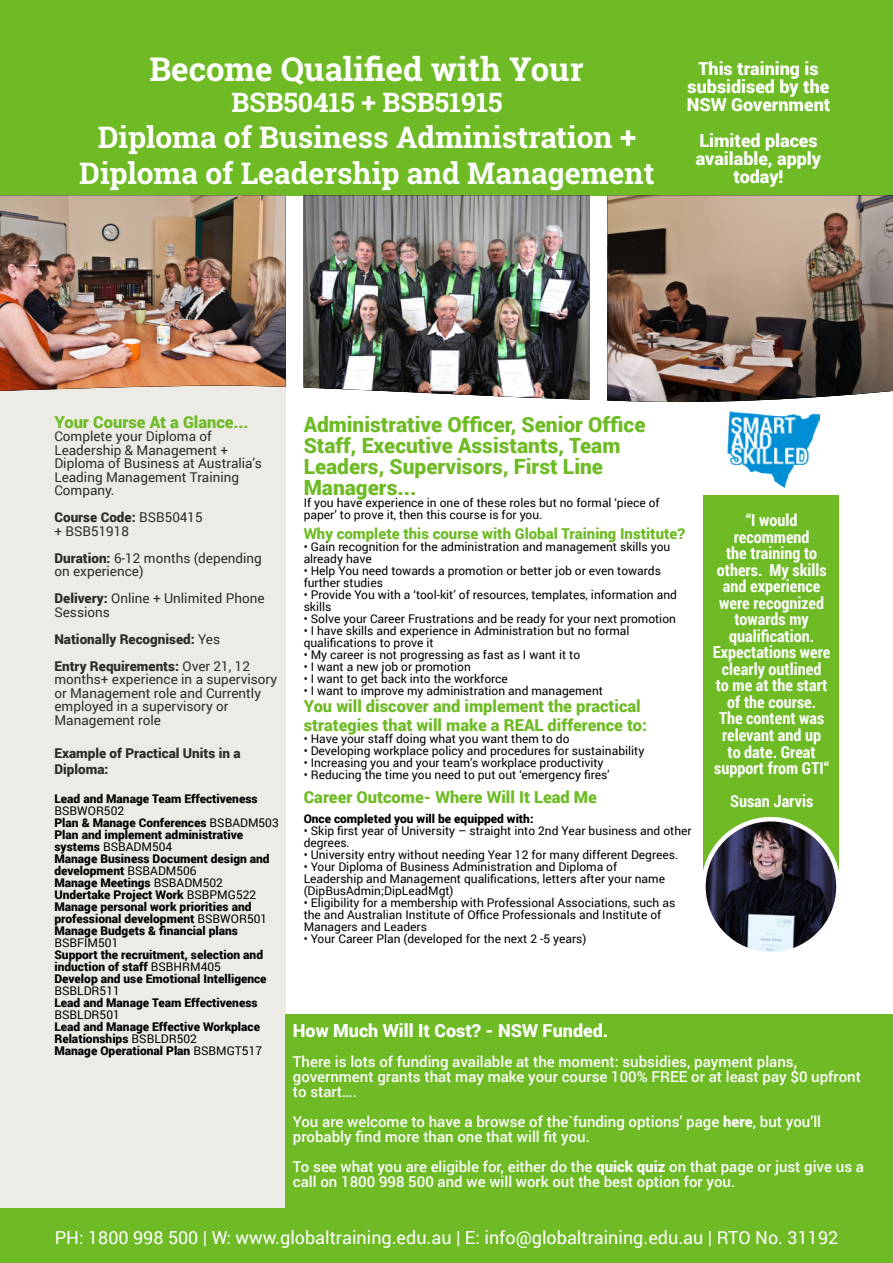
<style>
.page{position:relative;width:893px;height:1263px;background:#fff}
.page>*{position:absolute;margin:0;border:0;box-sizing:border-box;transform-origin:0 0}
.Roboto_Slab_Title_Bo{font:700 33px "Roboto Slab";color:#fff}
.Roboto_Slab_Title_Bo-2{font:700 30px/36px "Roboto Slab";color:#fff;text-align:center}
.Roboto_Slab_Title_Bo-3{font:700 27px "Roboto Slab";color:#fff}
.Roboto_Condensed_C4{font:900 21px/21px "Roboto";color:#6ebb25}
.Paragraph_Style_1{font:900 18px/18px "Roboto";color:#fff;text-align:center}
.t1{font:18px "Roboto";color:#fff}
.Roboto_Condensed_C7{font:700 16.5px/16.5px "Roboto Condensed";color:#fff;text-align:center}
.Roboto_Condensed_C4-2{font:900 16.5px/19.8px "Roboto";color:#6ebb25}
.Paragraph_Style_1-2{font:500 15px/15px "Roboto";color:#fff}
.Roboto_Condensed_C4-3{font:900 15px "Roboto";color:#6ebb25}
.Roboto_Condensed_C4-4{font:13.5px/13.5px "Roboto";color:#2e2d27}
.Roboto_Condensed_C4-5{font:900 13.5px/16.5px "Roboto";color:#2e2d27}
.Paragraph_Style_1-3{font:12px/12px "Roboto";color:#000}
.Paragraph_Style_1-4{font:900 12px/12px "Roboto";color:#000}
.Roboto_Condensed_C4-6{font:900 12px "Roboto";color:#000}
.s1{font-weight:400}
.s2{font-weight:900}
</style>
<div class="page">
<div style="left:0;top:0;width:893px;height:195px;background:#6ebb25"></div>
<div style="left:0;top:195px;width:285px;height:1068px;background:#ecebe5"></div>
<div style="left:0;top:1209px;width:893px;height:54px;background:#6ebb25"></div>
<img style="left:0;top:195px;width:286px;height:196px">
<img style="left:304px;top:195px;width:285px;height:205px">
<img style="left:607px;top:195px;width:286px;height:207px">
<div style="left:703px;top:495px;width:135px;height:396px;background:#6ebb25"></div>
<img style="left:703px;top:819px;width:135px;height:135px;border-radius:67px">
<div style="left:701px;top:817px;width:140px;height:139px;border:4px solid #fff;border-radius:50%"></div>
<img style="left:727px;top:411px;width:92px;height:78px">
<img style="left:892px;top:195px;width:1px;height:196px">
<div style="left:285px;top:1015px;width:608px;height:195px;background:#6ebb25"></div>
<p class="Roboto_Slab_Title_Bo" style="left:149px;top:46px;width:436px">Become Qualified with Your</p>
<p class="Roboto_Slab_Title_Bo-3" style="left:232px;top:84px;width:272px">BSB50415 + BSB51915</p>
<p class="Roboto_Slab_Title_Bo-2" style="left:79px;top:119px;width:577px">Diploma of Business Administration +<br>Diploma of Leadership and Management</p>
<p class="Paragraph_Style_1" style="left:687px;top:59px;width:145px">This training is subsidised by the<br>NSW Government</p>
<p class="Paragraph_Style_1" style="left:696px;top:131px;width:127px">Limited places available, apply today!</p>
<p class="Roboto_Condensed_C4-2" style="left:54px;top:411px;width:196px">Your Course At a Glance...</p>
<p class="Roboto_Condensed_C4-4" style="left:54px;top:429px;width:209px">Complete your Diploma of<br>Leadership &amp; Management +<br>Diploma of Business at Australia’s<br>Leading Management Training<br>Company.</p>
<p class="Roboto_Condensed_C4-5" style="left:54px;top:508px;width:150px">Course Code: <span class="s1">BSB50415</span></p>
<p class="Roboto_Condensed_C4-4" style="left:54px;top:523px;width:76px">+ BSB51918</p>
<p class="Roboto_Condensed_C4-4" style="left:54px;top:550px;width:209px"><span class="s2">Duration:</span> 6-12 months (depending on experience)</p>
<p class="Roboto_Condensed_C4-4" style="left:54px;top:591px;width:212px"><span class="s2">Delivery:</span> Online + Unlimited Phone<br>Sessions</p>
<p class="Roboto_Condensed_C4-5" style="left:54px;top:630px;width:167px">Nationally Recognised: <span class="s1">Yes</span></p>
<p class="Roboto_Condensed_C4-4" style="left:54px;top:658px;width:224px"><span class="s2">Entry Requirements:</span> Over 21, 12 months+ experience in a supervisory or Management role and Currently employed in a supervisory or<br>Management role</p>
<p class="Roboto_Condensed_C4-5" style="left:54px;top:744px;width:188px">Example of Practical Units in a<br>Diploma:</p>
<p class="Paragraph_Style_1-4" style="left:54px;top:792px;width:205px">Lead and Manage Team Effectiveness<br><span class="s1">BSBWOR502</span></p>
<p class="Paragraph_Style_1-4" style="left:54px;top:816px;width:226px">Plan &amp; Manage Conferences <span class="s1">BSBADM503</span></p>
<p class="Paragraph_Style_1-4" style="left:54px;top:828px;width:190px">Plan and implement administrative systems <span class="s1">BSBADM504</span></p>
<p class="Paragraph_Style_1-4" style="left:54px;top:852px;width:217px">Manage Business Document design and development <span class="s1">BSBADM506</span></p>
<p class="Paragraph_Style_1-4" style="left:54px;top:876px;width:170px">Manage Meetings <span class="s1">BSBADM502</span></p>
<p class="Paragraph_Style_1-4" style="left:54px;top:888px;width:203px">Undertake Project Work <span class="s1">BSBPMG522</span></p>
<p class="Paragraph_Style_1-4" style="left:54px;top:900px;width:214px">Manage personal work priorities and professional development <span class="s1">BSBWOR501</span></p>
<p class="Paragraph_Style_1-4" style="left:54px;top:924px;width:185px">Manage Budgets &amp; financial plans<br><span class="s1">BSBFIM501</span></p>
<p class="Paragraph_Style_1-4" style="left:54px;top:948px;width:210px">Support the recruitment, selection and induction of staff <span class="s1">BSBHRM405</span></p>
<p class="Paragraph_Style_1-4" style="left:54px;top:972px;width:214px">Develop and use Emotional Intelligence<br><span class="s1">BSBLDR511</span></p>
<p class="Paragraph_Style_1-4" style="left:54px;top:996px;width:205px">Lead and Manage Team Effectiveness<br><span class="s1">BSBLDR501</span></p>
<p class="Paragraph_Style_1-4" style="left:54px;top:1020px;width:207px">Lead and Manage Effective Workplace<br>Relationships <span class="s1">BSBLDR502</span></p>
<p class="Paragraph_Style_1-4" style="left:54px;top:1044px;width:209px">Manage Operational Plan <span class="s1">BSBMGT517</span></p>
<p class="Roboto_Condensed_C4" style="left:304px;top:413px;width:343px">Administrative Officer, Senior Office<br>Staff, Executive Assistants, Team<br>Leaders, Supervisors, First Line<br>Managers...</p>
<p class="Paragraph_Style_1-3" style="left:304px;top:496px;width:358px">If you have experience in one of these roles but no formal ‘piece of paper’ to prove it, then this course is for you.</p>
<p class="Roboto_Condensed_C4-3" style="left:304px;top:523px;width:383px">Why complete this course with Global Training Institute?</p>
<p class="Paragraph_Style_1-3" style="left:304px;top:540px;width:368px">• Gain recognition for the administration and management skills you already have</p>
<p class="Paragraph_Style_1-3" style="left:304px;top:564px;width:359px">• Help You need towards a promotion or better job or even towards further studies</p>
<p class="Paragraph_Style_1-3" style="left:304px;top:588px;width:375px">• Provide You with a ‘tool-kit’ of resources, templates, information and skills</p>
<p class="Paragraph_Style_1-3" style="left:304px;top:612px;width:374px">• Solve your Career Frustrations and be ready for your next promotion</p>
<p class="Paragraph_Style_1-3" style="left:304px;top:624px;width:327px">• I have skills and experience in Administration but no formal qualifications to prove it</p>
<p class="Paragraph_Style_1-3" style="left:304px;top:648px;width:278px">• My career is not progressing as fast as I want it to</p>
<p class="Paragraph_Style_1-3" style="left:304px;top:660px;width:169px">• I want a new job or promotion</p>
<p class="Paragraph_Style_1-3" style="left:304px;top:672px;width:206px">• I want to get back into the workforce</p>
<p class="Paragraph_Style_1-3" style="left:304px;top:684px;width:301px">• I want to improve my administration and management</p>
<p class="Roboto_Condensed_C4-2" style="left:304px;top:695px;width:345px">You will discover and implement the practical strategies that will make a REAL difference to:</p>
<p class="Paragraph_Style_1-3" style="left:304px;top:733px;width:267px">• Have your staff doing what you want them to do</p>
<p class="Paragraph_Style_1-3" style="left:304px;top:745px;width:342px">• Developing workplace policy and procedures for sustainability</p>
<p class="Paragraph_Style_1-3" style="left:304px;top:757px;width:302px">• Increasing you and your team’s workplace productivity</p>
<p class="Paragraph_Style_1-3" style="left:304px;top:769px;width:308px">• Reducing the time you need to put out ‘emergency fires’</p>
<p class="Roboto_Condensed_C4-2" style="left:304px;top:787px;width:295px">Career Outcome- Where Will It Lead Me</p>
<p class="Roboto_Condensed_C4-6" style="left:304px;top:810px;width:231px">Once completed you will be equipped with:</p>
<p class="Paragraph_Style_1-3" style="left:304px;top:824px;width:389px">• Skip first year of University – straight into 2nd Year business and other degrees.</p>
<p class="Paragraph_Style_1-3" style="left:304px;top:848px;width:376px">• University entry without needing Year 12 for many different Degrees.</p>
<p class="Paragraph_Style_1-3" style="left:304px;top:860px;width:363px">• Your Diploma of Business Administration and Diploma of<br>Leadership and Management qualifications, letters after your name (DipBusAdmin;DipLeadMgt)</p>
<p class="Paragraph_Style_1-3" style="left:304px;top:896px;width:373px">• Eligibility for a membership with Professional Associations, such as the and Australian Institute of Office Professionals and Institute of<br>Managers and Leaders</p>
<p class="Paragraph_Style_1-3" style="left:304px;top:932px;width:284px">• Your Career Plan (developed for the next 2 -5 years)</p>
<p class="Roboto_Condensed_C7" style="left:713px;top:512px;width:119px">“I would recommend<br>the training to others. My skills and experience were recognized towards my qualification.<br>Expectations were clearly outlined<br>to me at the start of the course.<br>The content was relevant and up<br>to date. Great support from GTI“</p>
<p class="Roboto_Condensed_C7" style="left:730px;top:792px;width:85px">Susan Jarvis</p>
<p class="Paragraph_Style_1" style="left:293px;top:1020px;width:317px">How Much Will It Cost? - NSW Funded.</p>
<p class="Paragraph_Style_1-2" style="left:293px;top:1053px;width:569px">There is lots of funding available at the moment: subsidies, payment plans, government grants that may make your course 100% FREE or at least pay $0 upfront to start….</p>
<p class="Paragraph_Style_1-2" style="left:293px;top:1113px;width:530px">You are welcome to have a browse of the`funding options’ page <span class="s2">here</span>, but you’ll probably find more than one that will fit you.</p>
<p class="Paragraph_Style_1-2" style="left:293px;top:1158px;width:573px">To see what you are eligible for, either do the <span class="s2">quick quiz</span> on that page or just give us a call on 1800 998 500 and we will work out the best option for you.</p>
<h3 class="t1" style="left:55px;top:1225px;width:785px">PH: 1800 998 500 | W: www.globaltraining.edu.au | E: info@globaltraining.edu.au | RTO No. 31192</h3>
</div>
